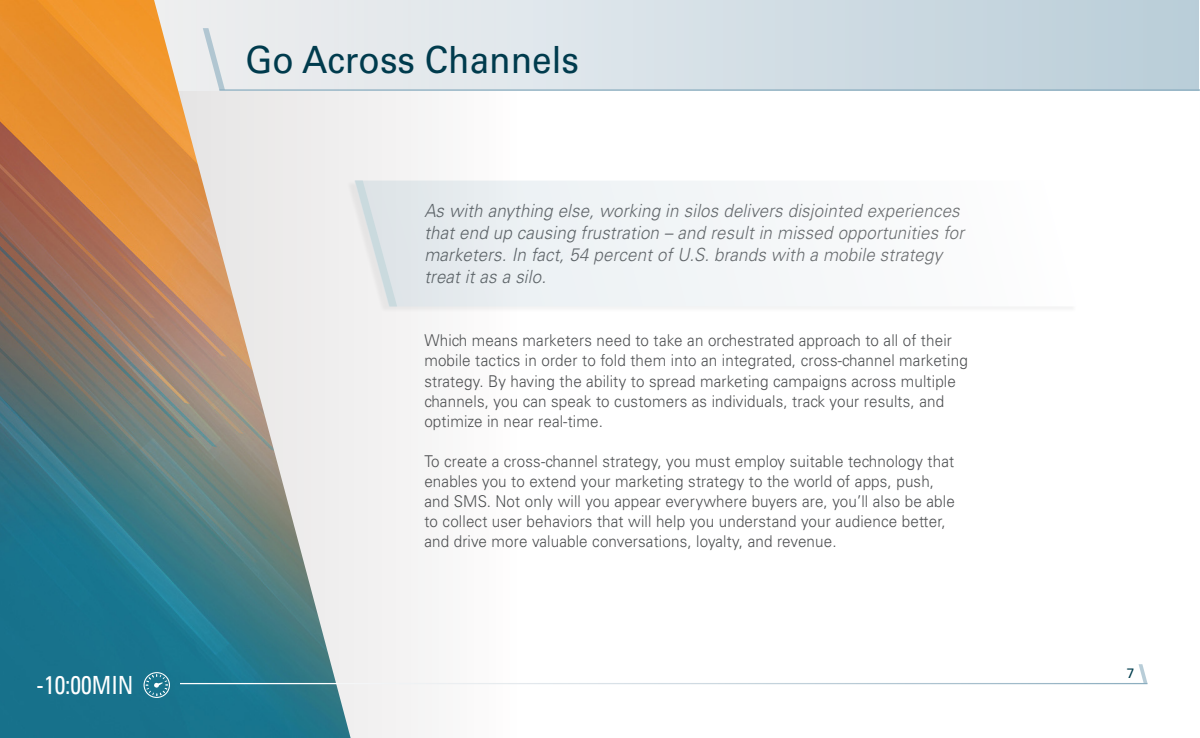
<style>
.page{position:relative;width:1200px;height:738px;background:#fff}
.page>*{position:absolute;margin:0;border:0;box-sizing:border-box;transform-origin:0 0}
.t1{font:37.5px "Univers";color:#003b4d;scale:.94 1}
.t2{font:condensed 25.62px "Univers";color:#fff;scale:.94 1}
.t3{font:italic 300 18.12px/21.9px "Univers";letter-spacing:.01em;color:#4e5052;scale:.94 1}
.t4{font:300 16.25px/20px "Univers";letter-spacing:.01em;color:#4e5052;scale:.94 1}
.t5{font:13.75px "Univers";color:#003d4d}
.s1{font-size:25px}
</style>
<div class="page">
<svg style="left:1139px;top:664px;width:8px;height:19px"></svg>
<svg style="left:351px;top:0;width:848px;height:89px;background:#d1dde4"></svg>
<hr style="left:219px;top:89px;width:981px;height:2px;background:#8aadbf">
<img style="left:0;top:0;width:351px;height:738px">
<svg style="left:143px;top:672px;width:27px;height:26px"></svg>
<hr style="left:180px;top:682px;width:158px;height:2px;background:#fff">
<div style="left:346px;top:181px;width:732px;height:132px;background:#f4f5f5"></div>
<svg style="left:354px;top:180px;width:724px;height:126px"></svg>
<svg style="left:355px;top:180px;width:42px;height:126px"></svg>
<h2 class="t2" style="left:36px;top:668px;width:105px">-10:00<span class="s1">MIN</span></h2>
<h1 class="t1" style="left:245px;top:38px;width:356px">Go Across Channels</h1>
<p class="t3" style="left:424px;top:200px;width:576px">As with anything else, working in silos delivers disjointed experiences that end up causing frustration – and result in missed opportunities for marketers. In fact, 54 percent of U.S. brands with a mobile strategy treat it as a silo.</p>
<p class="t4" style="left:424px;top:331px;width:580px">Which means marketers need to take an orchestrated approach to all of their mobile tactics in order to fold them into an integrated, cross-channel marketing strategy. By having the ability to spread marketing campaigns across multiple channels, you can speak to customers as individuals, track your results, and optimize in near real-time.</p>
<p class="t4" style="left:424px;top:451px;width:566px">To create a cross-channel strategy, you must employ suitable technology that enables you to extend your marketing strategy to the world of apps, push, and SMS. Not only will you appear everywhere buyers are, you’ll also be able to collect user behaviors that will help you understand your audience better, and drive more valuable conversations, loyalty, and revenue.</p>
<p class="t5" style="left:1127px;top:665px;width:9px">7</p>
</div>
